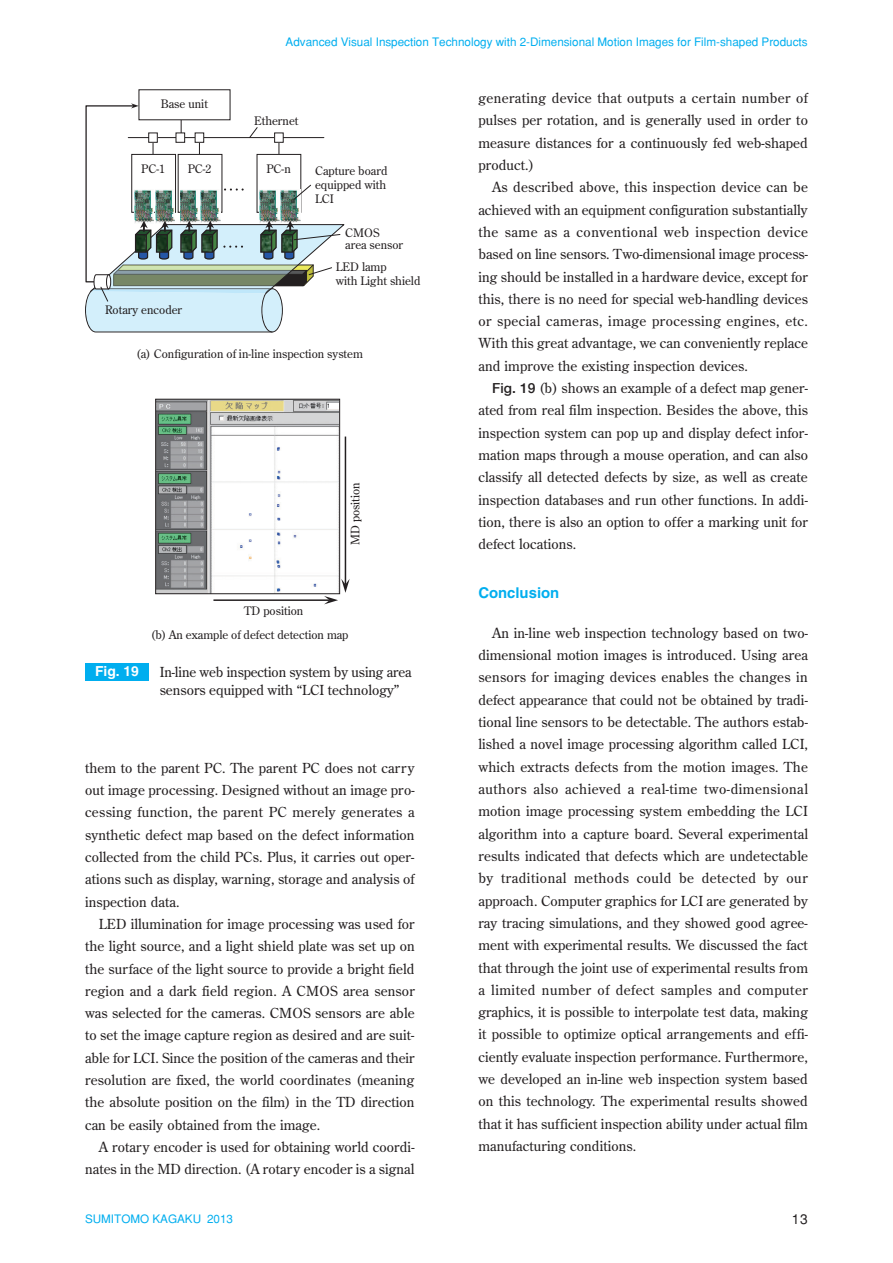
<style>
.page{position:relative;width:893px;height:1263px;background:#fff}
.page>*{position:absolute;margin:0;border:0;box-sizing:border-box;transform-origin:0 0}
.t1{font:700 14.85px "Helvetica";color:#00aeef}
.t2{font:13.8px/22.4px "Century Old Style Std";letter-spacing:.005em;color:#231f20;text-align:justify}
.t3{font:700 13.8px "Helvetica";color:#fff}
.t4{font:13.8px "Helvetica";color:#231f20}
.t5{font:11.7px/14.1px "Century Old Style Std";color:#231f20}
.t6{font:11.7px "Helvetica";color:#00aeef}
.s1{font-family:"Helvetica Neue";font-weight:500}
</style>
<div class="page">
<div style="left:85px;top:663px;width:64px;height:17px;background:#00aeef"></div>
<div style="left:138px;top:89px;width:93px;height:31px;border:1px solid #231f20"></div>
<img style="left:157px;top:401px;width:181px;height:191px">
<div style="left:155px;top:399px;width:185px;height:195px;border:1px solid #231f20"></div>
<svg style="left:324px;top:579px;width:26px;height:25px"></svg>
<hr style="left:345px;top:437px;width:1px;height:147px;background:#231f20">
<hr style="left:213px;top:599px;width:117px;height:2px;background:#231f20">
<svg style="left:85px;top:103px;width:260px;height:229px"></svg>
<p class="t6" style="left:286px;top:37px;width:524px">Advanced Visual Inspection Technology with 2-Dimensional Motion Images for Film-shaped Products</p>
<p class="t5" style="left:161px;top:98px;width:49px">Base unit</p>
<p class="t5" style="left:254px;top:114px;width:46px">Ethernet</p>
<p class="t5" style="left:141px;top:162px;width:25px">PC-1</p>
<p class="t5" style="left:188px;top:162px;width:25px">PC-2</p>
<p class="t5" style="left:267px;top:162px;width:26px">PC-n</p>
<p class="t5" style="left:315px;top:165px;width:74px;text-align:justify">Capture board equipped with LCI</p>
<p class="t5" style="left:345px;top:227px;width:60px;line-height:12.8px">CMOS area sensor</p>
<p class="t5" style="left:105px;top:303px;width:79px">Rotary encoder</p>
<p class="t5" style="left:336px;top:261px;width:86px">LED lamp<br>with Light shield</p>
<p class="t5" style="left:136px;top:348px;width:228px">(a) Configuration of in-line inspection system</p>
<p class="t5" style="left:244px;top:604px;width:61px">TD position</p>
<p class="t5" style="left:349px;top:545px;width:64px;rotate:-90deg">MD position</p>
<p class="t5" style="left:151px;top:629px;width:199px">(b) An example of defect detection map</p>
<p class="t3" style="left:95px;top:666px;width:45px">Fig. 19</p>
<p class="t2" style="left:160px;top:663px;width:253px;line-height:18px">In-line web inspection system by using area sensors equipped with “LCI technology”</p>
<p class="t2" style="left:85px;top:757px;width:331px">them to the parent PC. The parent PC does not carry out image processing. Designed without an image pro&shy;cessing function, the parent PC merely generates a synthetic defect map based on the defect information collected from the child PCs. Plus, it carries out oper&shy;ations such as display, warning, storage and analysis of inspection data.</p>
<p class="t2" style="left:85px;top:913px;width:331px;text-indent:14px">LED illumination for image processing was used for the light source, and a light shield plate was set up on the surface of the light source to provide a bright field region and a dark field region. A CMOS area sensor was selected for the cameras. CMOS sensors are able to set the image capture region as desired and are suit&shy;able for LCI. Since the position of the cameras and their resolution are fixed, the world coordinates (meaning the absolute position on the film) in the TD direction can be easily obtained from the image.</p>
<p class="t2" style="left:85px;top:1137px;width:331px;text-align:right">A rotary encoder is used for obtaining world coordi&shy;nates in the MD direction. (A rotary encoder is a signal</p>
<p class="t2" style="left:478px;top:88px;width:331px">generating device that outputs a certain number of pulses per rotation, and is generally used in order to measure distances for a continuously fed web-shaped product.)</p>
<p class="t2" style="left:478px;top:177px;width:331px;text-indent:14px">As described above, this inspection device can be achieved with an equipment configuration substantially the same as a conventional web inspection device based on line sensors. Two-dimensional image process&shy;ing should be installed in a hardware device, except for this, there is no need for special web-handling devices or special cameras, image processing engines, etc.<br>With this great advantage, we can conveniently replace and improve the existing inspection devices.</p>
<p class="t2" style="left:478px;top:378px;width:331px;text-indent:14px"><span class="s1">Fig. 19</span> (b) shows an example of a defect map gener&shy;ated from real film inspection. Besides the above, this inspection system can pop up and display defect infor&shy;mation maps through a mouse operation, and can also classify all detected defects by size, as well as create inspection databases and run other functions. In addi&shy;tion, there is also an option to offer a marking unit for defect locations.</p>
<p class="t1" style="left:478px;top:588px;width:82px">Conclusion</p>
<p class="t2" style="left:478px;top:622px;width:331px;text-indent:14px">An in-line web inspection technology based on two&shy;dimensional motion images is introduced. Using area sensors for imaging devices enables the changes in defect appearance that could not be obtained by tradi&shy;tional line sensors to be detectable. The authors estab&shy;lished a novel image processing algorithm called LCI, which extracts defects from the motion images. The authors also achieved a real-time two-dimensional motion image processing system embedding the LCI algorithm into a capture board. Several experimental results indicated that defects which are undetectable by traditional methods could be detected by our approach. Computer graphics for LCI are generated by ray tracing simulations, and they showed good agree&shy;ment with experimental results. We discussed the fact that through the joint use of experimental results from a limited number of defect samples and computer graphics, it is possible to interpolate test data, making it possible to optimize optical arrangements and effi&shy;ciently evaluate inspection performance. Furthermore, we developed an in-line web inspection system based on this technology. The experimental results showed that it has sufficient inspection ability under actual film manufacturing conditions.</p>
<p class="t6" style="left:85px;top:1215px;width:149px">SUMITOMO KAGAKU 2013</p>
<p class="t4" style="left:792px;top:1214px;width:18px">13</p>
</div>
